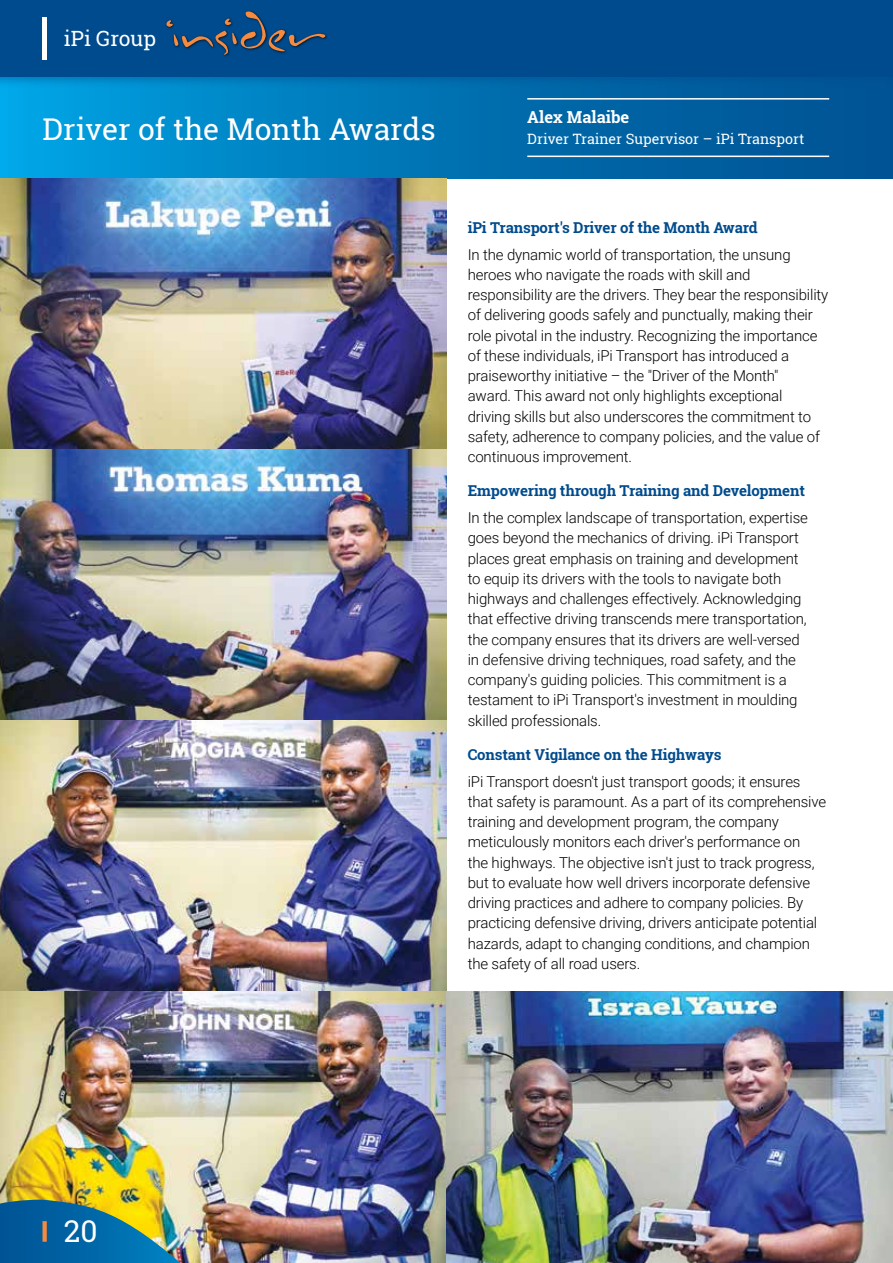
<style>
.page{position:relative;width:893px;height:1263px;background:#fff}
.page>*{position:absolute;margin:0;border:0;box-sizing:border-box;transform-origin:0 0}
.t1{font:30px "Roboto Slab";color:#fff}
.t2{font:21px "Roboto Slab";color:#fff}
.t3{font:700 16.5px "Roboto Slab";color:#fff}
.t4{font:300 15px/20.2px "Roboto";letter-spacing:-.01em;color:#000}
.t5{font:700 15px "Roboto Slab";letter-spacing:-.01em;color:#004b8d}
.t6{font:14.25px "Roboto Slab";color:#fff}
</style>
<div class="page">
<div style="left:0;top:77px;width:893px;height:102px;background:linear-gradient(to right,#00a0e0,#034d8d)"></div>
<hr style="left:527px;top:98px;width:302px;height:2px;background:#fff">
<hr style="left:527px;top:156px;width:302px;height:1px;background:#fff">
<img style="left:0;top:179px;width:446px;height:1084px">
<img style="left:446px;top:992px;width:447px;height:271px">
<img style="left:0;top:1199px;width:195px;height:64px">
<div style="left:0;top:0;width:893px;height:89px;background:#004b8d;opacity:.5"></div>
<div style="left:0;top:0;width:893px;height:77px;background:#004b8d"></div>
<div style="left:887px;top:0;width:6px;height:89px;background:#004b8d"></div>
<svg style="left:166px;top:11px;width:159px;height:44px"></svg>
<svg style="left:43px;top:1221px;width:4px;height:21px"></svg>
<hr style="left:43px;top:17px;width:4px;height:43px;background:#fff">
<h2 class="t2" style="left:64px;top:24px;width:94px">iPi Group</h2>
<h1 class="t1" style="left:43px;top:109px;width:395px">Driver of the Month Awards</h1>
<p class="t3" style="left:527px;top:106px;width:104px">Alex Malaibe</p>
<p class="t6" style="left:527px;top:129px;width:279px">Driver Trainer Supervisor – iPi Transport</p>
<p class="t5" style="left:468px;top:217px;width:291px">iPi Transport's Driver of the Month Award</p>
<p class="t4" style="left:468px;top:244px;width:362px">In the dynamic world of transportation, the unsung heroes who navigate the roads with skill and responsibility are the drivers. They bear the responsibility of delivering goods safely and punctually, making their role pivotal in the industry. Recognizing the importance of these individuals, iPi Transport has introduced a praiseworthy initiative – the "Driver of the Month"<br>award. This award not only highlights exceptional driving skills but also underscores the commitment to safety, adherence to company policies, and the value of continuous improvement.</p>
<p class="t5" style="left:468px;top:480px;width:339px">Empowering through Training and Development</p>
<p class="t4" style="left:468px;top:507px;width:342px">In the complex landscape of transportation, expertise goes beyond the mechanics of driving. iPi Transport places great emphasis on training and development to equip its drivers with the tools to navigate both highways and challenges effectively. Acknowledging that effective driving transcends mere transportation, the company ensures that its drivers are well-versed in defensive driving techniques, road safety, and the company's guiding policies. This commitment is a testament to iPi Transport's investment in moulding skilled professionals.</p>
<p class="t5" style="left:468px;top:744px;width:255px">Constant Vigilance on the Highways</p>
<p class="t4" style="left:468px;top:771px;width:360px">iPi Transport doesn't just transport goods; it ensures that safety is paramount. As a part of its comprehensive training and development program, the company meticulously monitors each driver's performance on<br>the highways. The objective isn't just to track progress, but to evaluate how well drivers incorporate defensive driving practices and adhere to company policies. By practicing defensive driving, drivers anticipate potential hazards, adapt to changing conditions, and champion the safety of all road users.</p>
<h1 class="t1" style="left:64px;top:1210px;width:35px">20</h1>
</div>
